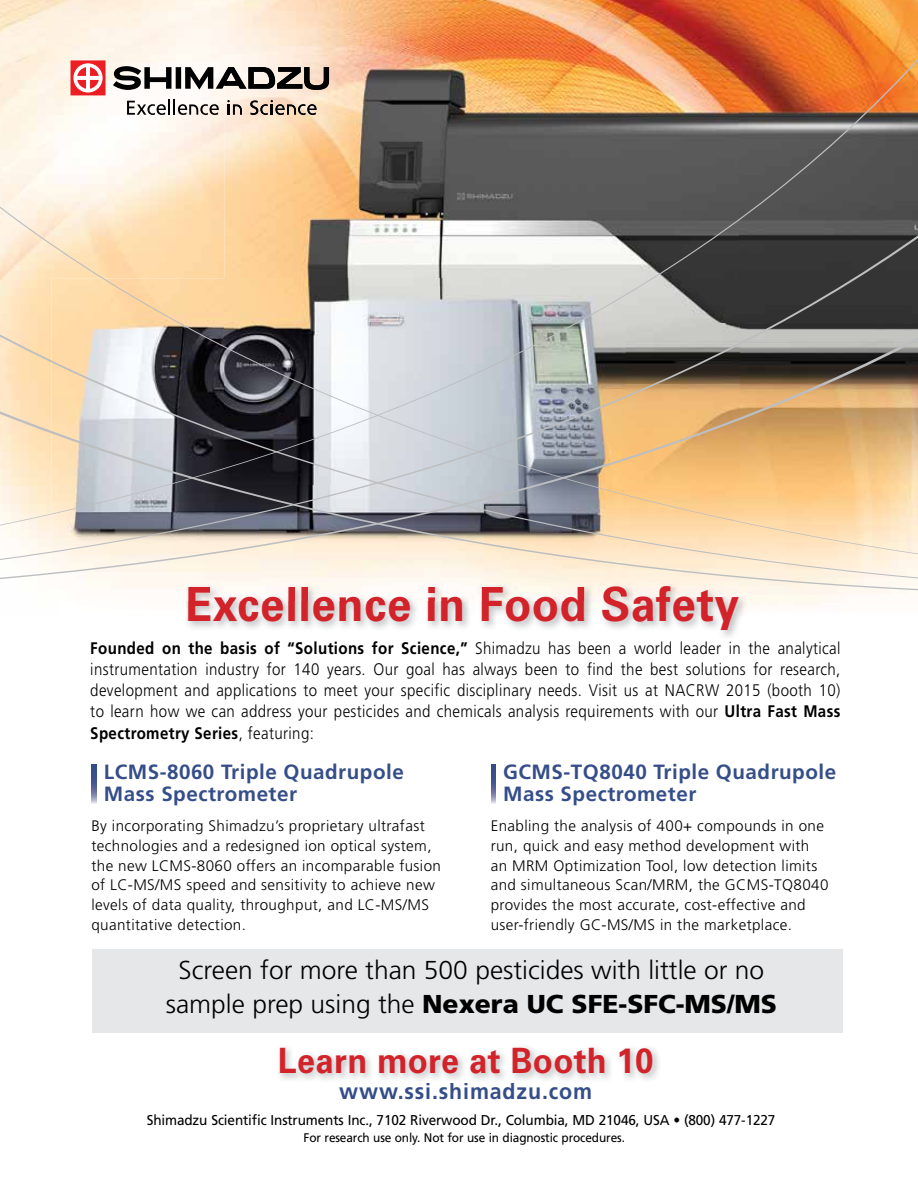
<style>
.page{position:relative;width:918px;height:1188px;background:#fff}
.page>*{position:absolute;margin:0;border:0;box-sizing:border-box;transform-origin:0 0}
.t1{font:700 47.7px "Zurich BT";letter-spacing:.01em;color:#d2232a;scale:.95 1}
.t2{font:700 34.95px "Zurich BT";letter-spacing:.01em;color:#d2232a;scale:.95 1}
.t3{font:300 25.8px/33.5px "Frutiger LT Std";color:#000;text-align:center}
.t4{font:700 22.5px "Frutiger LT Std";letter-spacing:.04em;color:#354e89;scale:.95 1}
.t5{font:700 20.55px/21.9px "Frutiger LT Std";letter-spacing:.025em;color:#354e89}
.t6{font:300 16.8px/21.3px "Frutiger LT Std";letter-spacing:.025em;color:#000;text-align:justify;scale:.9 1}
.t7{font:300 15.15px/19.8px "Frutiger LT Std";letter-spacing:.025em;color:#000}
.t8{font:14.25px "Frutiger LT Std";letter-spacing:-.01em;color:#000;scale:.95 1}
.t9{font:12.45px "Frutiger LT Std";letter-spacing:-.01em;color:#000;scale:.95 1}
.s1{font-weight:700}
.s2{font-weight:900}
</style>
<div class="page">
<img style="left:244px;top:0;width:674px;height:20px">
<img style="left:188px;top:596px;width:551px;height:34px">
<div style="left:92px;top:949px;width:751px;height:83px;background:#e6e7e8"></div>
<svg style="left:92px;top:765px;width:4px;height:39px"></svg>
<svg style="left:491px;top:765px;width:5px;height:39px"></svg>
<img style="left:188px;top:596px;width:438px;height:5px">
<img style="left:0;top:20px;width:918px;height:576px">
<h1 class="t1" style="left:185px;top:575px;width:585px">Excellence in Food Safety</h1>
<p class="t6" style="left:90px;top:637px;width:835px"><span class="s1">Founded on the basis of “Solutions for Science,”</span> Shimadzu has been a world leader in the analytical instrumentation industry for 140 years. Our goal has always been to find the best solutions for research, development and applications to meet your specific disciplinary needs. Visit us at NACRW 2015 (booth 10) to learn how we can address your pesticides and chemicals analysis requirements with our <span class="s1">Ultra Fast Mass Spectrometry Series</span>, featuring:</p>
<h3 class="t5" style="left:104px;top:761px;width:301px">LCMS-8060 Triple Quadrupole<br>Mass Spectrometer</h3>
<p class="t7" style="left:91px;top:816px;width:351px">By incorporating Shimadzu’s proprietary ultrafast technologies and a redesigned ion optical system, the new LCMS-8060 offers an incomparable fusion of LC-MS/MS speed and sensitivity to achieve new levels of data quality, throughput, and LC-MS/MS quantitative detection.</p>
<h3 class="t5" style="left:503px;top:761px;width:335px">GCMS-TQ8040 Triple Quadrupole<br>Mass Spectrometer</h3>
<p class="t7" style="left:491px;top:816px;width:339px">Enabling the analysis of 400+ compounds in one run, quick and easy method development with an MRM Optimization Tool, low detection limits and simultaneous Scan/MRM, the GCMS-TQ8040 provides the most accurate, cost-effective and user-friendly GC-MS/MS in the marketplace.</p>
<h3 class="t3" style="left:166px;top:954px;width:613px">Screen for more than 500 pesticides with little or no sample prep using the <span class="s2">Nexera UC SFE-SFC-MS/MS</span></h3>
<h2 class="t2" style="left:278px;top:1039px;width:397px">Learn more at Booth 10</h2>
<h3 class="t4" style="left:339px;top:1078px;width:268px">www.ssi.shimadzu.com</h3>
<p class="t8" style="left:147px;top:1112px;width:663px">Shimadzu Scientific Instruments Inc., 7102 Riverwood Dr., Columbia, MD 21046, USA • (800) 477-1227</p>
<p class="t9" style="left:304px;top:1131px;width:340px">For research use only. Not for use in diagnostic procedures.</p>
</div>
